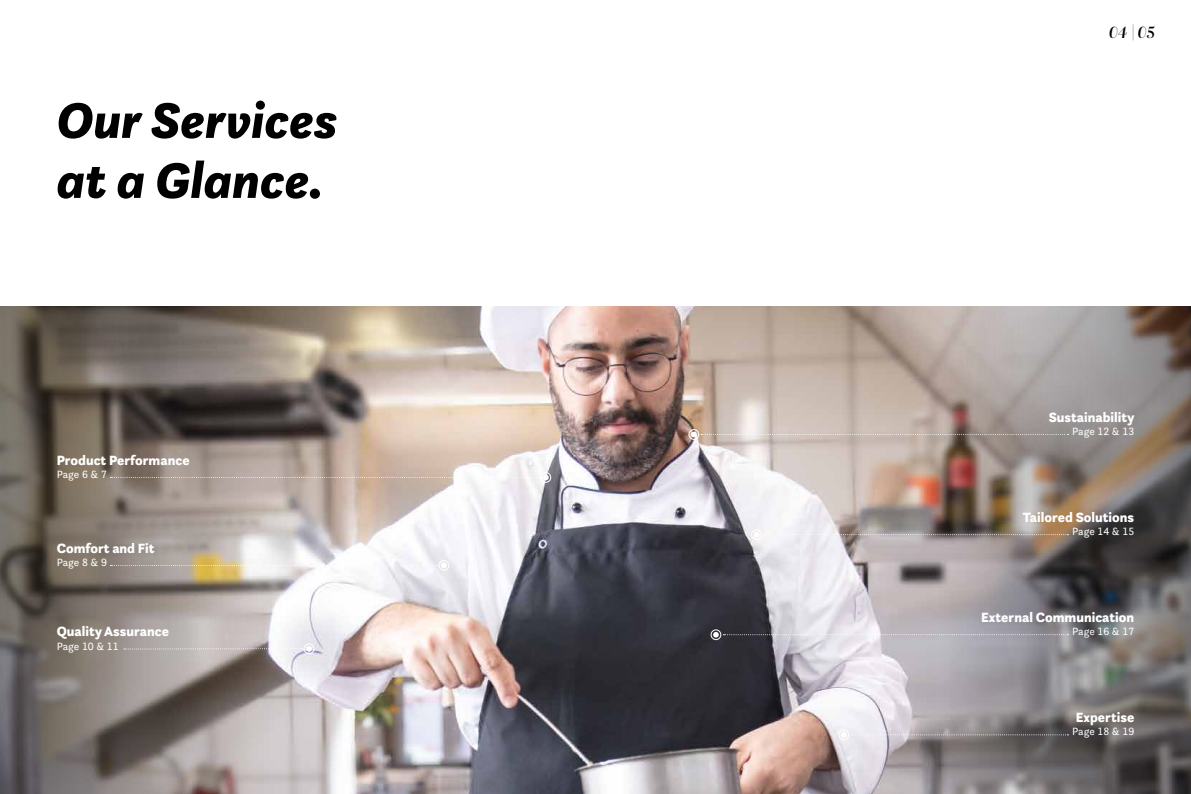
<style>
.page{position:relative;width:1191px;height:794px;background:#fff}
.page>*{position:absolute;margin:0;border:0;box-sizing:border-box;transform-origin:0 0}
.t1{font:italic 900 52px/60px "Questa Sans";color:#000}
.t2{font:italic 500 17px "Questa Grande";color:#000}
.t3{font:900 14px "Questa Sans";color:#fff}
.t4{font:11px "Questa Sans";color:#fff}
</style>
<div class="page">
<img style="left:261px;top:306px;width:669px;height:488px">
<svg style="left:0;top:306px;width:261px;height:488px;background:#7c736d"></svg>
<svg style="left:930px;top:306px;width:261px;height:488px;background:#847c7a"></svg>
<div style="left:540px;top:472px;width:11px;height:11px;border:1px solid #fff;border-radius:50%"></div>
<svg style="left:110px;top:474px;width:439px;height:6px"></svg>
<div style="left:438px;top:560px;width:11px;height:11px;border:1px solid #fff;border-radius:50%"></div>
<svg style="left:110px;top:562px;width:337px;height:6px"></svg>
<div style="left:304px;top:643px;width:10px;height:11px;border:1px solid #fff;border-radius:50%"></div>
<svg style="left:124px;top:646px;width:188px;height:5px"></svg>
<div style="left:710px;top:629px;width:11px;height:11px;border:1px solid #fff;border-radius:50%"></div>
<svg style="left:713px;top:632px;width:355px;height:5px;background:#b0aeb5"></svg>
<div style="left:838px;top:729px;width:11px;height:11px;border:1px solid #fff;border-radius:50%"></div>
<svg style="left:841px;top:732px;width:227px;height:5px"></svg>
<div style="left:688px;top:429px;width:11px;height:11px;border:1px solid #fff;border-radius:50%"></div>
<svg style="left:691px;top:431px;width:377px;height:6px;background:#beb2ab"></svg>
<div style="left:751px;top:529px;width:11px;height:11px;border:1px solid #fff;border-radius:50%"></div>
<svg style="left:753px;top:532px;width:315px;height:5px"></svg>
<h1 class="t1" style="left:57px;top:90px;width:282px">Our Services at a Glance.</h1>
<p class="t3" style="left:57px;top:451px;width:134px">Product Performance</p>
<p class="t4" style="left:57px;top:467px;width:52px">Page 6 &amp; 7</p>
<p class="t3" style="left:57px;top:539px;width:99px">Comfort and Fit</p>
<p class="t4" style="left:57px;top:555px;width:52px">Page 8 &amp; 9</p>
<p class="t3" style="left:57px;top:622px;width:114px">Quality Assurance</p>
<p class="t4" style="left:57px;top:639px;width:64px">Page 10 &amp; 11</p>
<p class="t2" style="left:1109px;top:22px;width:47px">04 | 05</p>
<p class="t3" style="left:1048px;top:408px;width:87px">Sustainability</p>
<p class="t4" style="left:1072px;top:424px;width:64px">Page 12 &amp; 13</p>
<p class="t3" style="left:1023px;top:508px;width:113px">Tailored Solutions</p>
<p class="t4" style="left:1072px;top:524px;width:64px">Page 14 &amp; 15</p>
<p class="t3" style="left:981px;top:608px;width:155px">External Communication</p>
<p class="t4" style="left:1072px;top:624px;width:64px">Page 16 &amp; 17</p>
<p class="t3" style="left:1075px;top:708px;width:60px">Expertise</p>
<p class="t4" style="left:1072px;top:724px;width:64px">Page 18 &amp; 19</p>
</div>
